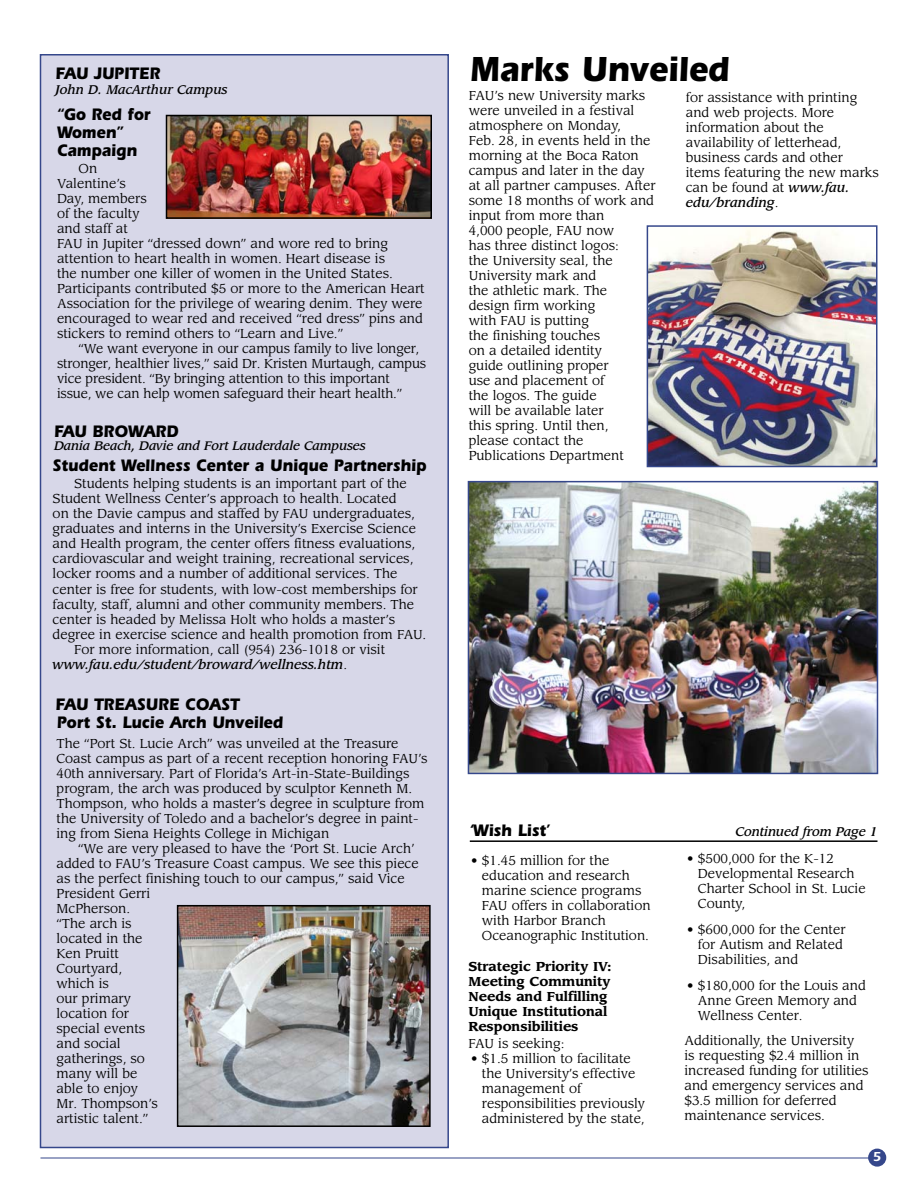
<style>
.page{position:relative;width:918px;height:1188px;background:#fff}
.page>*{position:absolute;margin:0;border:0;box-sizing:border-box;transform-origin:0 0}
.t1{font:700 36px "Itc Eras";color:#000;scale:.9 1}
.t2{font:700 17.25px/18px "Itc Eras";color:#000;scale:.9 1}
.t3{font:600 13.5px "Itc Eras";color:#fff}
.t4{font:12.75px/15px "Leawood";color:#000}
.t5{font:700 12.75px/15px "Leawood";color:#000}
.t6{font:italic 500 12.75px "Leawood";color:#000}
.t7{font:italic 500 12.3px "Leawood";letter-spacing:-.005em;color:#000}
.t8{font:italic 500 12.15px "Leawood";letter-spacing:-.01em;color:#000}
.s1{font-weight:400;font-style:normal}
.s2{font-weight:500;font-style:italic}
</style>
<div class="page">
<hr style="left:40px;top:1158px;width:838px;height:1px;background:#35478b">
<div style="left:868px;top:1149px;width:18px;height:18px;background:#35478b;border-radius:50%"></div>
<div style="left:40px;top:55px;width:408px;height:1093px;background:#d7d7e8"></div>
<img style="left:180px;top:908px;width:248px;height:216px">
<div style="left:177px;top:905px;width:254px;height:222px;border:2px solid #000"></div>
<svg style="left:165px;top:114px;width:714px;height:729px"></svg>
<img style="left:471px;top:484px;width:404px;height:287px">
<div style="left:468px;top:481px;width:410px;height:293px;border:2px solid #35478b"></div>
<img style="left:650px;top:228px;width:225px;height:236px">
<div style="left:647px;top:225px;width:231px;height:242px;border:2px solid #35478b"></div>
<p class="t2" style="left:56px;top:66px;width:118px">FAU JUPITER</p>
<p class="t7" style="left:56px;top:84px;width:174px">John D. MacArthur Campus</p>
<p class="t2" style="left:57px;top:107px;width:106px">“Go Red for<br>Women”<br>Campaign</p>
<p class="t4" style="left:79px;top:163px;width:20px">On</p>
<p class="t4" style="left:57px;top:178px;width:70px">Valentine’s</p>
<p class="t4" style="left:57px;top:193px;width:91px">Day, members</p>
<p class="t4" style="left:57px;top:208px;width:84px">of the faculty</p>
<p class="t4" style="left:57px;top:223px;width:72px">and staff at</p>
<p class="t4" style="left:57px;top:238px;width:333px">FAU in Jupiter “dressed down” and wore red to bring</p>
<p class="t4" style="left:57px;top:253px;width:330px">attention to heart health in women. Heart disease is</p>
<p class="t4" style="left:57px;top:268px;width:337px">the number one killer of women in the United States.</p>
<p class="t4" style="left:57px;top:283px;width:369px">Participants contributed $5 or more to the American Heart</p>
<p class="t4" style="left:57px;top:298px;width:367px">Association for the privilege of wearing denim. They were</p>
<p class="t4" style="left:57px;top:313px;width:368px">encouraged to wear red and received “red dress” pins and</p>
<p class="t4" style="left:57px;top:328px;width:288px">stickers to remind others to “Learn and Live.”</p>
<p class="t4" style="left:79px;top:343px;width:342px">“We want everyone in our campus family to live longer,</p>
<p class="t4" style="left:57px;top:358px;width:371px">stronger, healthier lives,” said Dr. Kristen Murtaugh, campus</p>
<p class="t4" style="left:57px;top:373px;width:334px">vice president. “By bringing attention to this important</p>
<p class="t4" style="left:57px;top:388px;width:347px">issue, we can help women safeguard their heart health.”</p>
<p class="t2" style="left:54px;top:424px;width:140px">FAU BROWARD</p>
<p class="t8" style="left:54px;top:440px;width:313px">Dania Beach, Davie and Fort Lauderdale Campuses</p>
<p class="t2" style="left:53px;top:459px;width:417px">Student Wellness Center a Unique Partnership</p>
<p class="t4" style="left:74px;top:478px;width:334px">Students helping students is an important part of the</p>
<p class="t4" style="left:53px;top:493px;width:345px">Student Wellness Center’s approach to health. Located</p>
<p class="t4" style="left:53px;top:508px;width:364px">on the Davie campus and staffed by FAU undergraduates,</p>
<p class="t4" style="left:53px;top:523px;width:365px">graduates and interns in the University’s Exercise Science</p>
<p class="t4" style="left:53px;top:538px;width:364px">and Health program, the center offers fitness evaluations,</p>
<p class="t4" style="left:53px;top:553px;width:362px">cardiovascular and weight training, recreational services,</p>
<p class="t4" style="left:53px;top:568px;width:346px">locker rooms and a number of additional services. The</p>
<p class="t4" style="left:53px;top:583px;width:367px">center is free for students, with low-cost memberships for</p>
<p class="t4" style="left:53px;top:598px;width:363px">faculty, staff, alumni and other community members. The</p>
<p class="t4" style="left:53px;top:613px;width:344px">center is headed by Melissa Holt who holds a master’s</p>
<p class="t4" style="left:53px;top:628px;width:375px">degree in exercise science and health promotion from FAU.</p>
<p class="t4" style="left:74px;top:643px;width:312px">For more information, call (954) 236-1018 or visit</p>
<p class="t6" style="left:53px;top:658px;width:296px">www.fau.edu/student/broward/wellness.htm<span class="s1">.</span></p>
<p class="t2" style="left:56px;top:698px;width:206px">FAU TREASURE COAST</p>
<p class="t2" style="left:57px;top:715px;width:253px">Port St. Lucie Arch Unveiled</p>
<p class="t4" style="left:57px;top:737px;width:344px">The “Port St. Lucie Arch” was unveiled at the Treasure</p>
<p class="t4" style="left:57px;top:752px;width:373px">Coast campus as part of a recent reception honoring FAU’s</p>
<p class="t4" style="left:57px;top:767px;width:354px">40th anniversary. Part of Florida’s Art-in-State-Buildings</p>
<p class="t4" style="left:57px;top:782px;width:357px">program, the arch was produced by sculptor Kenneth M.</p>
<p class="t4" style="left:57px;top:797px;width:370px">Thompson, who holds a master’s degree in sculpture from</p>
<p class="t4" style="left:57px;top:812px;width:364px">the University of Toledo and a bachelor’s degree in paint-</p>
<p class="t4" style="left:57px;top:827px;width:274px">ing from Siena Heights College in Michigan</p>
<p class="t4" style="left:78px;top:842px;width:338px">“We are very pleased to have the ‘Port St. Lucie Arch’</p>
<p class="t4" style="left:57px;top:857px;width:364px">added to FAU’s Treasure Coast campus. We see this piece</p>
<p class="t4" style="left:57px;top:872px;width:350px">as the perfect finishing touch to our campus,” said Vice</p>
<p class="t4" style="left:57px;top:887px;width:95px">President Gerri</p>
<p class="t4" style="left:57px;top:902px;width:75px">McPherson.</p>
<p class="t4" style="left:57px;top:917px;width:77px">“The arch is</p>
<p class="t4" style="left:57px;top:932px;width:87px">located in the</p>
<p class="t4" style="left:57px;top:947px;width:64px">Ken Pruitt</p>
<p class="t4" style="left:57px;top:962px;width:67px">Courtyard,</p>
<p class="t4" style="left:57px;top:977px;width:54px">which is</p>
<p class="t4" style="left:57px;top:992px;width:76px">our primary</p>
<p class="t4" style="left:57px;top:1007px;width:74px">location for</p>
<p class="t4" style="left:57px;top:1022px;width:90px">special events</p>
<p class="t4" style="left:57px;top:1037px;width:66px">and social</p>
<p class="t4" style="left:57px;top:1052px;width:90px">gatherings, so</p>
<p class="t4" style="left:57px;top:1067px;width:83px">many will be</p>
<p class="t4" style="left:57px;top:1082px;width:83px">able to enjoy</p>
<p class="t4" style="left:57px;top:1097px;width:103px">Mr. Thompson’s</p>
<p class="t4" style="left:57px;top:1112px;width:93px">artistic talent.”</p>
<p class="t1" style="left:470px;top:57px;width:290px">Marks Unveiled</p>
<p class="t4" style="left:686px;top:91px;width:195px">for assistance with printing and web projects. More information about the availability of letterhead, business cards and other items featuring the new marks can be found at <span class="s2">www.fau. edu/branding</span>.</p>
<p class="t4" style="left:469px;top:90px;width:188px">FAU’s new University marks were unveiled in a festival atmosphere on Monday,<br>Feb. 28, in events held in the morning at the Boca Raton campus and later in the day at all partner campuses. After some 18 months of work and input from more than<br>4,000 people, FAU now<br>has three distinct logos:<br>the University seal, the<br>University mark and<br>the athletic mark. The<br>design firm working<br>with FAU is putting<br>the finishing touches<br>on a detailed identity<br>guide outlining proper<br>use and placement of<br>the logos. The guide<br>will be available later<br>this spring. Until then,<br>please contact the<br>Publications Department</p>
<p class="t2" style="left:470px;top:823px;width:90px">‘Wish List’</p>
<p class="t4" style="left:482px;top:854px;width:170px;text-indent:-11px">• $1.45 million for the education and research marine science programs<br>FAU offers in collaboration with Harbor Branch<br>Oceanographic Institution.</p>
<p class="t5" style="left:468px;top:960px;width:145px">Strategic Priority IV:<br>Meeting Community<br>Needs and Fulfilling<br>Unique Institutional<br>Responsibilities</p>
<p class="t4" style="left:468px;top:1037px;width:98px">FAU is seeking:</p>
<p class="t4" style="left:482px;top:1052px;width:164px;text-indent:-11px">• $1.5 million to facilitate the University’s effective management of responsibilities previously administered by the state,</p>
<p class="t7" style="left:736px;top:826px;width:144px">Continued from Page 1</p>
<p class="t4" style="left:698px;top:852px;width:169px;text-indent:-11px">• $500,000 for the K-12<br>Developmental Research<br>Charter School in St. Lucie<br>County,</p>
<p class="t4" style="left:698px;top:923px;width:149px;text-indent:-11px">• $600,000 for the Center for Autism and Related<br>Disabilities, and</p>
<p class="t4" style="left:698px;top:979px;width:169px;text-indent:-11px">• $180,000 for the Louis and<br>Anne Green Memory and<br>Wellness Center.</p>
<p class="t4" style="left:684px;top:1035px;width:186px">Additionally, the University<br>is requesting $2.4 million in increased funding for utilities and emergency services and $3.5 million for deferred maintenance services.</p>
<p class="t3" style="left:873px;top:1152px;width:10px">5</p>
</div>
